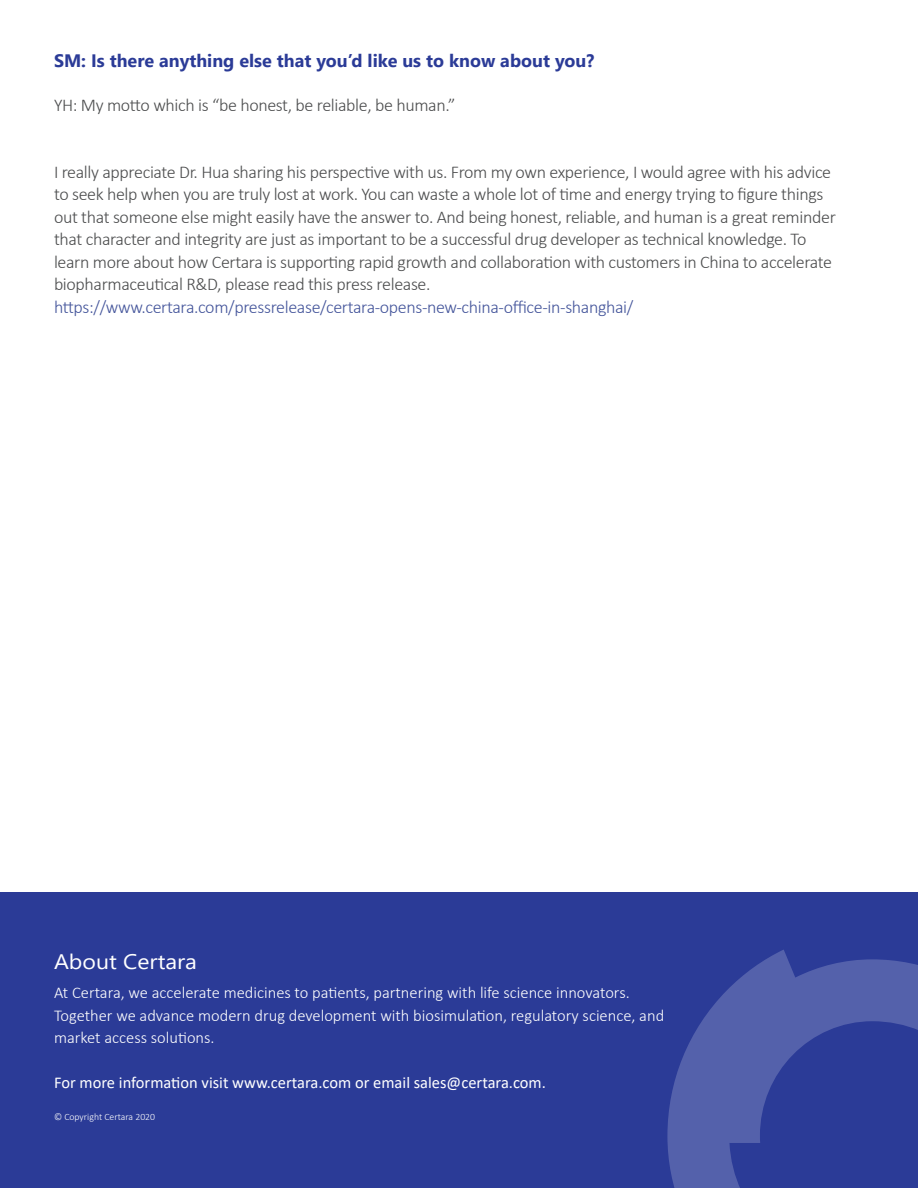
<style>
.page{position:relative;width:918px;height:1188px;background:#fff}
.page>*{position:absolute;margin:0;border:0;box-sizing:border-box;transform-origin:0 0}
.t1{font:21px "Segoe UI";color:#fff;scale:1.1 1}
.Body_Intro{font:300 18px/22.5px "Calibri";letter-spacing:-.02em;color:#4b4c4d}
.Body_Title{font:700 18px "Segoe UI";color:#2b3b97}
.t2{font:300 16.5px/22.5px "Calibri";color:#fff}
.t3{font:16.5px "Calibri";color:#fff}
.t4{font:300 9.75px "Calibri";color:#fff}
.s1{color:#43549a}
</style>
<div class="page">
<div style="left:0;top:892px;width:918px;height:296px;background:#2b3b97"></div>
<svg style="left:667px;top:950px;width:251px;height:238px"></svg>
<p class="Body_Title" style="left:54px;top:44px;width:542px">SM: Is there anything else that you’d like us to know about you?</p>
<p class="Body_Intro" style="left:54px;top:94px;width:403px">YH: My motto which is “be honest, be reliable, be human.”</p>
<p class="Body_Intro" style="left:54px;top:160px;width:783px">I really appreciate Dr. Hua sharing his perspective with us. From my own experience, I would agree with his advice to seek help when you are truly lost at work. You can waste a whole lot of time and energy trying to figure things out that someone else might easily have the answer to. And being honest, reliable, and human is a great reminder that character and integrity are just as important to be a successful drug developer as technical knowledge. To learn more about how Certara is supporting rapid growth and collaboration with customers in China to accelerate biopharmaceutical R&amp;D, please read this press release. <span class="s1">https://www.certara.com/pressrelease/certara-opens-new-china-office-in-shanghai/</span></p>
<p class="t1" style="left:54px;top:942px;width:132px">About Certara</p>
<p class="t2" style="left:54px;top:981px;width:612px">At Certara, we accelerate medicines to patients, partnering with life science innovators.<br>Together we advance modern drug development with biosimulation, regulatory science, and market access solutions.</p>
<p class="t3" style="left:54px;top:1071px;width:493px">For more information visit www.certara.com or email sales@certara.com.</p>
<p class="t4" style="left:54px;top:1110px;width:103px">© Copyright Certara 2020</p>
</div>
